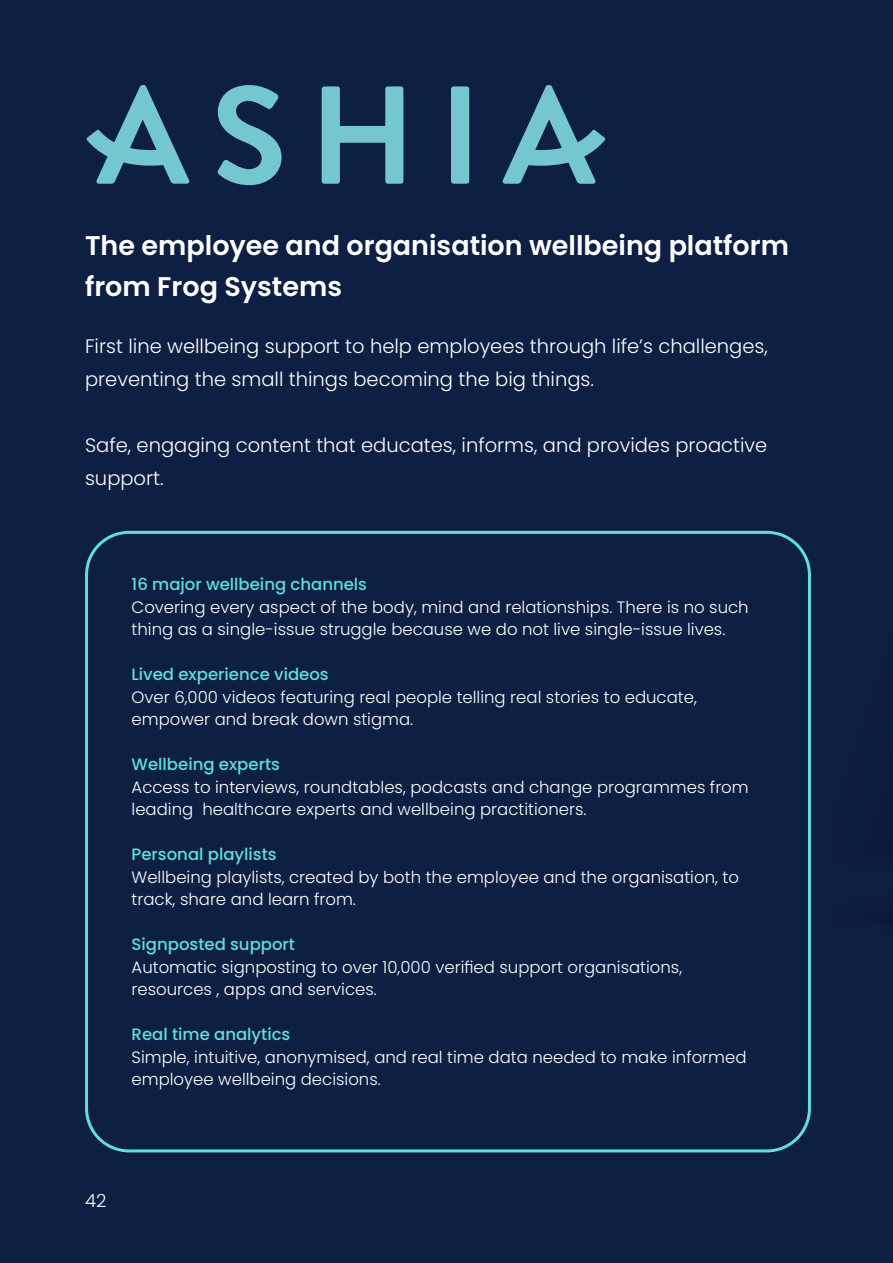
<style>
.page{position:relative;width:893px;height:1263px;background:#0d1f43}
.page>*{position:absolute;margin:0;border:0;box-sizing:border-box;transform-origin:0 0}
.t1{font:600 27px/40.5px "Poppins";color:#fff}
.t2{font:300 19.5px/33px "Poppins";color:#fff}
.t3{font:300 18px "Poppins";color:#fff}
.t4{font:300 16.5px/22.5px "Poppins";color:#fff}
.t5{font:500 16.5px "Poppins";color:#60dedd}
</style>
<div class="page">
<svg style="left:217px;top:85px;width:65px;height:100px"></svg>
<svg style="left:322px;top:86px;width:81px;height:98px"></svg>
<div style="left:451px;top:86px;width:18px;height:98px;background:#74c7cf;border-radius:3px"></div>
<svg style="left:86px;top:85px;width:104px;height:99px"></svg>
<svg style="left:502px;top:85px;width:103px;height:99px"></svg>
<div style="left:85px;top:531px;width:726px;height:621px;border:3px solid #60dedd;border-radius:43px"></div>
<h1 class="t1" style="left:85px;top:226px;width:705px">The employee and organisation wellbeing platform from Frog Systems</h1>
<p class="t2" style="left:85px;top:330px;width:684px">First line wellbeing support to help employees through life’s challenges, preventing the small things becoming the big things.</p>
<p class="t2" style="left:85px;top:429px;width:684px">Safe, engaging content that educates, informs, and provides proactive support.</p>
<p class="t5" style="left:132px;top:575px;width:237px">16 major wellbeing channels</p>
<p class="t4" style="left:132px;top:595px;width:619px">Covering every aspect of the body, mind and relationships. There is no such thing as a single-issue struggle because we do not live single-issue lives.</p>
<p class="t5" style="left:132px;top:665px;width:199px">Lived experience videos</p>
<p class="t4" style="left:132px;top:685px;width:567px">Over 6,000 videos featuring real people telling real stories to educate, empower and break down stigma.</p>
<p class="t5" style="left:132px;top:755px;width:150px">Wellbeing experts</p>
<p class="t4" style="left:132px;top:776px;width:619px">Access to interviews, roundtables, podcasts and change programmes from leading healthcare experts and wellbeing practitioners.</p>
<p class="t5" style="left:132px;top:845px;width:147px">Personal playlists</p>
<p class="t4" style="left:132px;top:866px;width:609px">Wellbeing playlists, created by both the employee and the organisation, to track, share and learn from.</p>
<p class="t5" style="left:132px;top:935px;width:165px">Signposted support</p>
<p class="t4" style="left:132px;top:956px;width:552px">Automatic signposting to over 10,000 verified support organisations, resources , apps and services.</p>
<p class="t5" style="left:132px;top:1025px;width:160px">Real time analytics</p>
<p class="t4" style="left:132px;top:1046px;width:616px">Simple, intuitive, anonymised, and real time data needed to make informed employee wellbeing decisions.</p>
<p class="t3" style="left:85px;top:1191px;width:23px">42</p>
</div>
